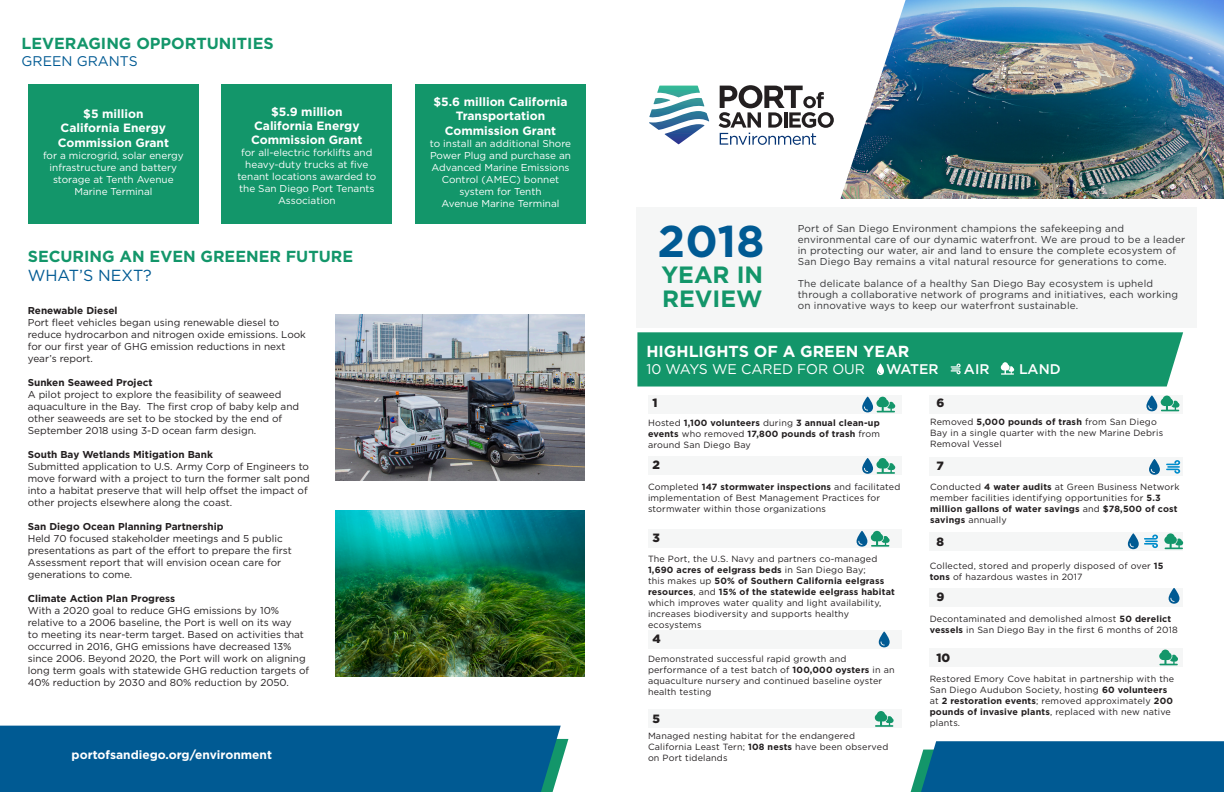
<style>
.page{position:relative;width:1224px;height:792px;background:#fff}
.page>*{position:absolute;margin:0;border:0;box-sizing:border-box;transform-origin:0 0}
.t1{font:700 44.5px "Gotham";color:#005a93}
.t2{font:700 23.5px "Gotham";color:#13966a}
.t3{font:700 16px "Gotham";color:#13966a}
.t4{font:700 16px "Gotham";color:#fff}
.t5{font:16px "Gotham";color:#005a93}
.t6{font:14px "Gotham";color:#fff}
.t7{font:500 14px "Gotham";color:#fff}
.t8{font:14px "Gotham";color:#005a93}
.t9{font:700 12px/14.4px "Gotham";color:#fff}
.t10{font:900 12px "Gotham";color:#231f20}
.t11{font:10px/12px "Gotham";color:#231f20}
.t12{font:10px/11px "Gotham";letter-spacing:.02em;color:#333335}
.t13{font:10px/12px "Gotham";color:#fff;text-align:center}
.t14{font:700 10px "Gotham";color:#231f20}
.t15{font:9px/11px "Gotham";letter-spacing:.02em;color:#231f20}
.t16{font:700 9px/11px "Gotham";letter-spacing:.02em;color:#231f20;text-align:justify}
.s1{font-weight:700}
.s2{font-weight:400}
</style>
<div class="page">
<div style="left:222px;top:84px;width:170px;height:139px;background:#13966a"></div>
<div style="left:28px;top:84px;width:171px;height:139px;background:#13966a"></div>
<div style="left:415px;top:84px;width:171px;height:139px;background:#13966a"></div>
<div style="left:0;top:726px;width:568px;height:66px;background:#005a93"></div>
<img style="left:906px;top:0;width:318px;height:199px">
<svg style="left:659px;top:0;width:247px;height:199px"></svg>
<svg style="left:719px;top:85px;width:115px;height:60px"></svg>
<svg style="left:649px;top:86px;width:60px;height:58px"></svg>
<div style="left:930px;top:395px;width:253px;height:18px;background:#f5f6f6"></div>
<div style="left:930px;top:457px;width:253px;height:19px;background:#f5f6f6"></div>
<div style="left:648px;top:395px;width:253px;height:18px;background:#f5f6f6"></div>
<div style="left:930px;top:532px;width:253px;height:19px;background:#f5f6f6"></div>
<div style="left:930px;top:588px;width:253px;height:19px;background:#f5f6f6"></div>
<div style="left:930px;top:648px;width:253px;height:19px;background:#f5f6f6"></div>
<div style="left:648px;top:456px;width:253px;height:19px;background:#f5f6f6"></div>
<div style="left:648px;top:529px;width:253px;height:19px;background:#f5f6f6"></div>
<div style="left:648px;top:630px;width:253px;height:19px;background:#f5f6f6"></div>
<div style="left:648px;top:709px;width:253px;height:19px;background:#f5f6f6"></div>
<svg style="left:862px;top:397px;width:33px;height:15px"></svg>
<svg style="left:879px;top:632px;width:11px;height:15px"></svg>
<svg style="left:1169px;top:588px;width:11px;height:16px"></svg>
<svg style="left:862px;top:458px;width:33px;height:16px"></svg>
<svg style="left:857px;top:531px;width:33px;height:16px"></svg>
<svg style="left:1146px;top:395px;width:33px;height:16px"></svg>
<svg style="left:875px;top:711px;width:19px;height:16px"></svg>
<svg style="left:1128px;top:533px;width:30px;height:16px"></svg>
<svg style="left:1164px;top:533px;width:19px;height:16px"></svg>
<svg style="left:1159px;top:650px;width:19px;height:15px"></svg>
<svg style="left:1149px;top:459px;width:11px;height:16px"></svg>
<svg style="left:1166px;top:460px;width:14px;height:14px"></svg>
<svg style="left:911px;top:741px;width:313px;height:51px;background:#086195"></svg>
<div style="left:637px;top:207px;width:560px;height:121px;background:#f5f6f6"></div>
<img style="left:335px;top:510px;width:250px;height:167px">
<img style="left:335px;top:314px;width:250px;height:167px">
<div style="left:637px;top:332px;width:546px;height:55px;background:#13966a"></div>
<p class="t3" style="left:22px;top:33px;width:254px">LEVERAGING OPPORTUNITIES</p>
<p class="t8" style="left:22px;top:52px;width:118px">GREEN GRANTS</p>
<p class="t9" style="left:83px;top:106px;width:62px">$5 million</p>
<p class="t9" style="left:58px;top:121px;width:113px">California Energy<br>Commission Grant</p>
<p class="t13" style="left:43px;top:149px;width:142px">for a microgrid, solar energy infrastructure and battery storage at Tenth Avenue<br>Marine Terminal</p>
<p class="t9" style="left:271px;top:104px;width:73px">$5.9 million</p>
<p class="t9" style="left:251px;top:118px;width:113px">California Energy<br>Commission Grant</p>
<p class="t13" style="left:237px;top:147px;width:140px">for all-electric forklifts and heavy-duty trucks at five tenant locations awarded to the San Diego Port Tenants<br>Association</p>
<p class="t3" style="left:28px;top:246px;width:327px">SECURING AN EVEN GREENER FUTURE</p>
<p class="t5" style="left:28px;top:266px;width:126px">WHAT’S NEXT?</p>
<p class="t14" style="left:28px;top:304px;width:91px">Renewable Diesel</p>
<p class="t11" style="left:28px;top:316px;width:280px">Port fleet vehicles began using renewable diesel to reduce hydrocarbon and nitrogen oxide emissions. Look for our first year of GHG emission reductions in next year’s report.</p>
<p class="t14" style="left:28px;top:376px;width:126px">Sunken Seaweed Project</p>
<p class="t11" style="left:28px;top:388px;width:273px">A pilot project to explore the feasibility of seaweed aquaculture in the Bay. The first crop of baby kelp and other seaweeds are set to be stocked by the end of September 2018 using 3-D ocean farm design.</p>
<p class="t14" style="left:28px;top:448px;width:187px">South Bay Wetlands Mitigation Bank</p>
<p class="t11" style="left:28px;top:460px;width:284px">Submitted application to U.S. Army Corp of Engineers to move forward with a project to turn the former salt pond into a habitat preserve that will help offset the impact of other projects elsewhere along the coast.</p>
<p class="t14" style="left:28px;top:520px;width:197px">San Diego Ocean Planning Partnership</p>
<p class="t11" style="left:28px;top:532px;width:266px">Held 70 focused stakeholder meetings and 5 public presentations as part of the effort to prepare the first Assessment report that will envision ocean care for generations to come.</p>
<p class="t14" style="left:28px;top:592px;width:149px">Climate Action Plan Progress</p>
<p class="t11" style="left:28px;top:604px;width:283px">With a 2020 goal to reduce GHG emissions by 10% relative to a 2006 baseline, the Port is well on its way<br>to meeting its near-term target. Based on activities that occurred in 2016, GHG emissions have decreased 13% since 2006. Beyond 2020, the Port will work on aligning long term goals with statewide GHG reduction targets of 40% reduction by 2030 and 80% reduction by 2050.</p>
<p class="t9" style="left:72px;top:748px;width:202px">portofsandiego.org/environment</p>
<p class="t9" style="left:433px;top:94px;width:136px;text-align:center">$5.6 million California<br>Transportation<br>Commission Grant</p>
<p class="t13" style="left:430px;top:137px;width:143px">to install an additional Shore<br>Power Plug and purchase an<br>Advanced Marine Emissions<br>Control (AMEC) bonnet system for Tenth<br>Avenue Marine Terminal</p>
<p class="t1" style="left:658px;top:212px;width:108px">2018</p>
<p class="t2" style="left:661px;top:259px;width:103px">YEAR IN</p>
<p class="t2" style="left:662px;top:283px;width:102px">REVIEW</p>
<p class="t12" style="left:798px;top:223px;width:389px">Port of San Diego Environment champions the safekeeping and environmental care of our dynamic waterfront. We are proud to be a leader in protecting our water, air and land to ensure the complete ecosystem of San Diego Bay remains a vital natural resource for generations to come.</p>
<p class="t12" style="left:798px;top:278px;width:382px">The delicate balance of a healthy San Diego Bay ecosystem is upheld through a collaborative network of programs and initiatives, each working on innovative ways to keep our waterfront sustainable.</p>
<p class="t4" style="left:646px;top:341px;width:265px">HIGHLIGHTS OF A GREEN YEAR</p>
<p class="t6" style="left:646px;top:360px;width:220px">10 WAYS WE CARED FOR OUR</p>
<p class="t7" style="left:886px;top:360px;width:54px">WATER</p>
<p class="t7" style="left:964px;top:360px;width:27px">AIR</p>
<p class="t7" style="left:1019px;top:360px;width:43px">LAND</p>
<p class="t10" style="left:652px;top:395px;width:7px">1</p>
<p class="t10" style="left:936px;top:395px;width:9px">6</p>
<p class="t15" style="left:930px;top:417px;width:234px">Removed <span class="s1">5,000 pounds of trash</span> from San Diego<br>Bay in a single quarter with the new Marine Debris<br>Removal Vessel</p>
<p class="t15" style="left:930px;top:482px;width:251px">Conducted <span class="s1">4 water audits</span> at Green Business Network member facilities identifying opportunities for <span class="s1">5.3 million gallons of water savings</span> and <span class="s1">$78,500 of cost savings</span> annually</p>
<p class="t15" style="left:930px;top:560px;width:235px">Collected, stored and properly disposed of over <span class="s1">15 tons</span> of hazardous wastes in 2017</p>
<p class="t15" style="left:930px;top:614px;width:250px">Decontaminated and demolished almost <span class="s1">50 derelict vessels</span> in San Diego Bay in the first 6 months of 2018</p>
<p class="t16" style="left:648px;top:418px;width:234px"><span class="s2">Hosted</span> 1,100 volunteers <span class="s2">during</span> 3 annual clean-up events <span class="s2">who removed</span> 17,800 pounds of trash <span class="s2">from around San Diego Bay</span></p>
<p class="t10" style="left:652px;top:457px;width:9px">2</p>
<p class="t10" style="left:936px;top:458px;width:9px">7</p>
<p class="t15" style="left:648px;top:482px;width:254px">Completed <span class="s1">147 stormwater inspections</span> and facilitated implementation of Best Management Practices for stormwater within those organizations</p>
<p class="t10" style="left:652px;top:530px;width:9px">3</p>
<p class="t10" style="left:936px;top:534px;width:9px">8</p>
<p class="t15" style="left:648px;top:553px;width:248px">The Port, the U.S. Navy and partners co-managed <span class="s1">1,690 acres of eelgrass beds</span> in San Diego Bay;<br>this makes up <span class="s1">50% of Southern California eelgrass resources</span>, and <span class="s1">15% of the statewide eelgrass habitat </span>which improves water quality and light availability, increases biodiversity and supports healthy ecosystems</p>
<p class="t15" style="left:648px;top:653px;width:248px">Demonstrated successful rapid growth and performance of a test batch of <span class="s1">100,000 oysters</span> in an aquaculture nursery and continued baseline oyster health testing</p>
<p class="t15" style="left:648px;top:730px;width:242px">Managed nesting habitat for the endangered<br>California Least Tern; <span class="s1">108 nests</span> have been observed on Port tidelands</p>
<p class="t10" style="left:936px;top:588px;width:9px">9</p>
<p class="t10" style="left:652px;top:631px;width:10px">4</p>
<p class="t10" style="left:936px;top:649px;width:16px">10</p>
<p class="t15" style="left:930px;top:673px;width:246px">Restored Emory Cove habitat in partnership with the San Diego Audubon Society, hosting <span class="s1">60 volunteers </span>at <span class="s1">2 restoration events</span>; removed approximately <span class="s1">200 pounds of invasive plants</span>, replaced with new native plants.</p>
<p class="t10" style="left:652px;top:710px;width:9px">5</p>
</div>
